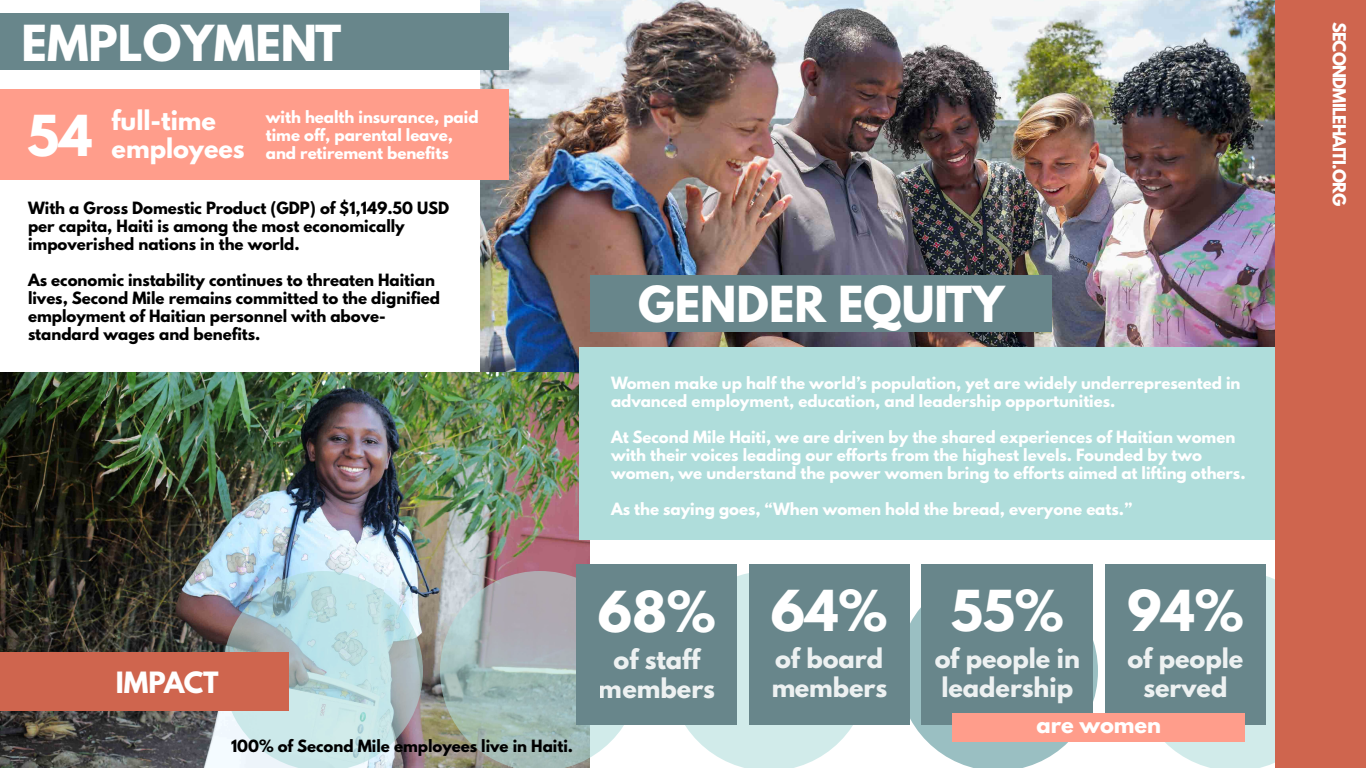
<style>
.page{position:relative;width:1366px;height:768px;background:#fff}
.page>*{position:absolute;margin:0;border:0;box-sizing:border-box;transform-origin:0 0}
.t1{font:700 50px "League Spartan";color:#fff}
.t2{font:700 44px "League Spartan";color:#fff}
.t3{font:700 26px "League Spartan";color:#fff}
.t4{font:700 24px/28.8px "League Spartan";color:#fff}
.t5{font:700 21px "League Spartan";color:#fff}
.t6{font:700 16px "League Spartan";letter-spacing:-.045em;color:#fff}
.t7{font:700 15px/18px "League Spartan";color:#fff}
.t8{font:700 15px/18px "League Spartan";color:#000}
</style>
<div class="page">
<img style="left:480px;top:0;width:795px;height:372px">
<div style="left:270px;top:89px;width:239px;height:91px;background:#ff9d8b"></div>
<img style="left:0;top:372px;width:590px;height:396px">
<svg style="left:1165px;top:576px;width:110px;height:192px;background:#d6edec"></svg>
<div style="left:0;top:89px;width:376px;height:91px;background:#ff9d8b"></div>
<svg style="left:223px;top:571px;width:200px;height:197px;background:#bbd5da"></svg>
<svg style="left:440px;top:571px;width:136px;height:119px;background:#acb4b7"></svg>
<svg style="left:737px;top:573px;width:12px;height:117px"></svg>
<svg style="left:910px;top:607px;width:188px;height:161px"></svg>
<img style="left:406px;top:690px;width:571px;height:78px">
<div style="left:0;top:653px;width:289px;height:58px;background:#cf654e"></div>
<div style="left:590px;top:275px;width:462px;height:57px;background:#68868b"></div>
<div style="left:576px;top:564px;width:161px;height:161px;background:#68868b"></div>
<div style="left:749px;top:564px;width:161px;height:161px;background:#68868b"></div>
<div style="left:921px;top:564px;width:172px;height:161px;background:#68868b"></div>
<div style="left:1105px;top:564px;width:161px;height:161px;background:#68868b"></div>
<div style="left:952px;top:713px;width:293px;height:29px;background:#ff9d8b"></div>
<div style="left:580px;top:348px;width:710px;height:192px;background:#afdddb"></div>
<div style="left:1275px;top:0;width:91px;height:768px;background:#cf654e"></div>
<div style="left:0;top:13px;width:509px;height:57px;background:#68868b"></div>
<h2 class="t2" style="left:21px;top:8px;width:321px">EMPLOYMENT</h2>
<h1 class="t1" style="left:27px;top:97px;width:67px">54</h1>
<h3 class="t4" style="left:112px;top:105px;width:135px">full-time employees</h3>
<p class="t7" style="left:266px;top:108px;width:214px">with health insurance, paid time off, parental leave, and retirement benefits</p>
<p class="t8" style="left:28px;top:199px;width:423px">With a Gross Domestic Product (GDP) of $1,149.50 USD per capita, Haiti is among the most economically impoverished nations in the world.</p>
<p class="t8" style="left:28px;top:271px;width:414px">As economic instability continues to threaten Haitian lives, Second Mile remains committed to the dignified employment of Haitian personnel with above&shy;standard wages and benefits.</p>
<h2 class="t2" style="left:638px;top:270px;width:368px">GENDER EQUITY</h2>
<p class="t7" style="left:611px;top:374px;width:631px">Women make up half the world’s population, yet are widely underrepresented in advanced employment, education, and leadership opportunities.</p>
<p class="t7" style="left:611px;top:428px;width:636px">At Second Mile Haiti, we are driven by the shared experiences of Haitian women with their voices leading our efforts from the highest levels. Founded by two women, we understand the power women bring to efforts aimed at lifting others.</p>
<p class="t7" style="left:611px;top:500px;width:523px">As the saying goes, “When women hold the bread, everyone eats.”</p>
<h3 class="t3" style="left:116px;top:662px;width:104px">IMPACT</h3>
<p class="t8" style="left:231px;top:737px;width:344px">100% of Second Mile employees live in Haiti.</p>
<h1 class="t1" style="left:598px;top:573px;width:119px">68%</h1>
<h3 class="t4" style="left:599px;top:645px;width:118px;text-align:center">of staff members</h3>
<h1 class="t1" style="left:771px;top:572px;width:118px">64%</h1>
<h3 class="t4" style="left:771px;top:644px;width:118px">of board members</h3>
<h1 class="t1" style="left:951px;top:572px;width:115px">55%</h1>
<h3 class="t4" style="left:934px;top:644px;width:147px">of people in leadership</h3>
<h1 class="t1" style="left:1127px;top:572px;width:118px">94%</h1>
<h3 class="t4" style="left:1127px;top:644px;width:117px;text-align:center">of people served</h3>
<h3 class="t5" style="left:1036px;top:709px;width:126px">are women</h3>
<p class="t6" style="left:1352px;top:22px;width:186px;rotate:90deg">SECONDMILEHAITI.ORG</p>
</div>
